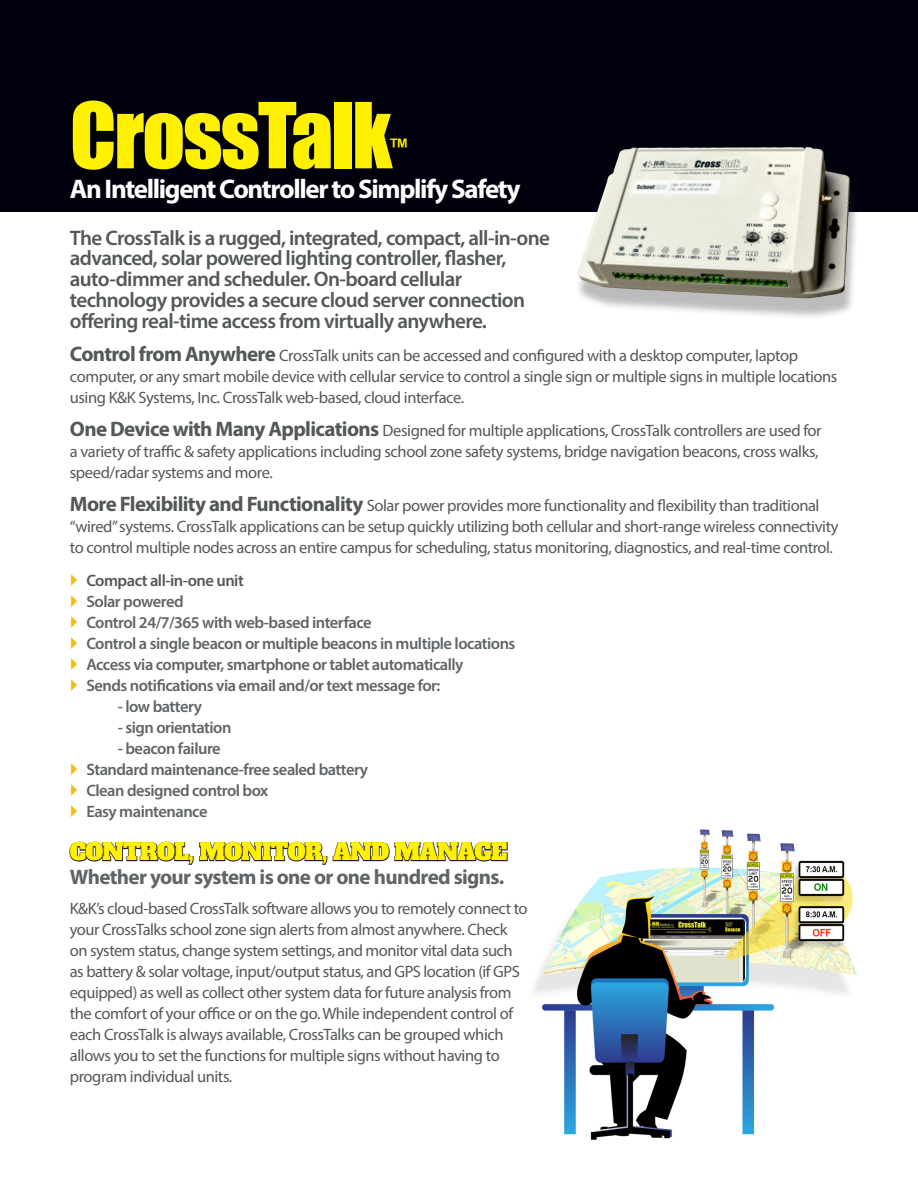
<style>
.page{position:relative;width:918px;height:1188px;background:#fff}
.page>*{position:absolute;margin:0;border:0;box-sizing:border-box;transform-origin:0 0}
.t1{font:84px "Impact";letter-spacing:-.025em;color:#fff101}
.t2{font:700 27px "Myriad Pro";letter-spacing:-.05em;color:#fff}
.t3{font:22.5px "Alfa Slab One";letter-spacing:-.03em;color:#fff101}
.t4{font:21.9px "Impact";color:#fff101}
.t5{font:600 21px/20.7px "Myriad Pro";letter-spacing:-.03em;color:#545859}
.t6{font:700 21px "Myriad Pro";letter-spacing:-.03em;color:#606467}
.t7{font:16.5px/21px "Myriad Pro";letter-spacing:-.025em;color:#545859}
.t8{font:600 16.5px/21px "Myriad Pro";letter-spacing:-.03em;color:#606467}
.t9{font:600 16.5px "Myriad Pro";letter-spacing:-.03em;color:#545859}
.s1{font-weight:700;font-size:21px}
</style>
<div class="page">
<div style="left:0;top:0;width:918px;height:212px;background:#00010d"></div>
<svg style="left:69px;top:841px;width:439px;height:24px"></svg>
<div style="left:574px;top:156px;width:286px;height:165px;background:#231f20;opacity:.3"></div>
<img style="left:577px;top:147px;width:273px;height:151px">
<img style="left:533px;top:829px;width:324px;height:311px">
<h1 class="t1" style="left:70px;top:70px;width:324px">CrossTalk</h1>
<h3 class="t4" style="left:390px;top:130px;width:19px">™</h3>
<h2 class="t2" style="left:70px;top:172px;width:452px">An Intelligent Controller to Simplify Safety</h2>
<p class="t5" style="left:70px;top:227px;width:482px">The CrossTalk is a rugged, integrated, compact, all-in-one advanced, solar powered lighting controller, flasher, auto-dimmer and scheduler. On-board cellular technology provides a secure cloud server connection offering real-time access from virtually anywhere.</p>
<p class="t7" style="left:70px;top:345px;width:769px"><span class="s1">Control from Anywhere</span> CrossTalk units can be accessed and configured with a desktop computer, laptop computer, or any smart mobile device with cellular service to control a single sign or multiple signs in multiple locations using K&amp;K Systems, Inc. CrossTalk web-based, cloud interface.</p>
<p class="t7" style="left:70px;top:420px;width:753px"><span class="s1">One Device with Many Applications</span> Designed for multiple applications, CrossTalk controllers are used for a variety of traffic &amp; safety applications including school zone safety systems, bridge navigation beacons, cross walks, speed/radar systems and more.</p>
<p class="t7" style="left:70px;top:495px;width:770px"><span class="s1">More Flexibility and Functionality</span> Solar power provides more functionality and flexibility than traditional “wired” systems. CrossTalk applications can be setup quickly utilizing both cellular and short-range wireless connectivity to control multiple nodes across an entire campus for scheduling, status monitoring, diagnostics, and real-time control.</p>
<p class="t9" style="left:86px;top:570px;width:159px">Compact all-in-one unit</p>
<p class="t8" style="left:86px;top:590px;width:431px">Solar powered<br>Control 24/7/365 with web-based interface<br>Control a single beacon or multiple beacons in multiple locations Access via computer, smartphone or tablet automatically<br>Sends notifications via email and/or text message for:</p>
<p class="t8" style="left:118px;top:696px;width:86px">- low battery</p>
<p class="t8" style="left:118px;top:717px;width:115px">- sign orientation</p>
<p class="t8" style="left:86px;top:738px;width:283px;text-indent:31px">- beacon failure<br>Standard maintenance-free sealed battery<br>Clean designed control box<br>Easy maintenance</p>
<h3 class="t3" style="left:70px;top:833px;width:439px">CONTROL, MONITOR, AND MANAGE</h3>
<p class="t6" style="left:70px;top:864px;width:436px">Whether your system is one or one hundred signs.</p>
<p class="t7" style="left:70px;top:898px;width:459px">K&amp;K’s cloud-based CrossTalk software allows you to remotely connect to your CrossTalks school zone sign alerts from almost anywhere. Check on system status, change system settings, and monitor vital data such as battery &amp; solar voltage, input/output status, and GPS location (if GPS equipped) as well as collect other system data for future analysis from the comfort of your office or on the go. While independent control of each CrossTalk is always available, CrossTalks can be grouped which allows you to set the functions for multiple signs without having to program individual units.</p>
</div>
